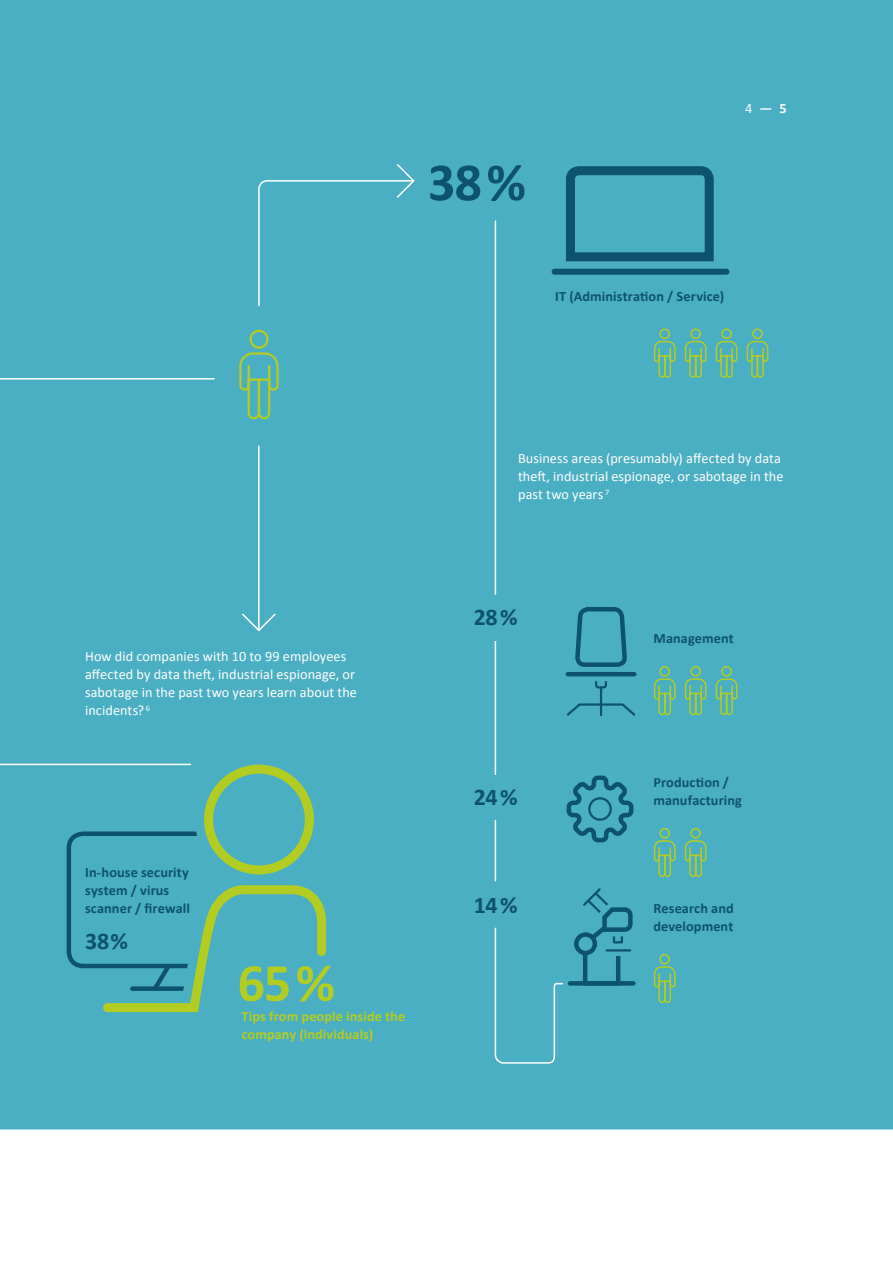
<style>
.page{position:relative;width:893px;height:1263px;background:#fff}
.page>*{position:absolute;margin:0;border:0;box-sizing:border-box;transform-origin:0 0}
.t1{font:700 54px "Calibri";color:#0d536e}
.t2{font:700 54px "Calibri";color:#b3cc22}
.t3{font:700 24px "Calibri";letter-spacing:-.015em;color:#0d536e}
.t4{font:14.25px/18px "Calibri";letter-spacing:.005em;color:#fff}
.t5{font:700 14.25px/18px "Calibri";letter-spacing:.01em;color:#0d536e}
.t6{font:700 14.25px/18px "Calibri";letter-spacing:.01em;color:#b3cc22}
.t7{font:700 14.25px "Calibri";color:#fff}
.s1{font-weight:400}
</style>
<div class="page">
<div style="left:0;top:0;width:893px;height:1129px;background:#4bafc4"></div>
<svg style="left:561px;top:162px;width:157px;height:104px;background:#3b98ae"></svg>
<div style="left:554px;top:269px;width:172px;height:6px;background:#0d536e"></div>
<svg style="left:564px;top:479px;width:73px;height:366px;background:#45a6bb"></svg>
<hr style="left:568px;top:672px;width:66px;height:4px;background:#0d536e">
<div style="left:570px;top:981px;width:63px;height:5px;background:#0d536e"></div>
<div style="left:574px;top:932px;width:23px;height:23px;border:4px solid #0d536e;border-radius:50%"></div>
<svg style="left:238px;top:329px;width:42px;height:91px;background:#60b4a2"></svg>
<svg style="left:653px;top:328px;width:23px;height:50px"></svg>
<svg style="left:684px;top:328px;width:23px;height:50px"></svg>
<svg style="left:715px;top:328px;width:23px;height:50px"></svg>
<svg style="left:746px;top:328px;width:23px;height:50px"></svg>
<svg style="left:653px;top:665px;width:23px;height:51px"></svg>
<svg style="left:684px;top:665px;width:23px;height:51px"></svg>
<svg style="left:715px;top:665px;width:23px;height:51px"></svg>
<svg style="left:653px;top:827px;width:23px;height:51px"></svg>
<svg style="left:684px;top:827px;width:23px;height:51px"></svg>
<svg style="left:653px;top:953px;width:23px;height:51px"></svg>
<svg style="left:494px;top:982px;width:70px;height:82px;background:#53b2c6"></svg>
<hr style="left:258px;top:446px;width:2px;height:184px;background:#fff">
<svg style="left:241px;top:612px;width:36px;height:20px"></svg>
<div style="left:257px;top:163px;width:159px;height:144px;background:#4bafc4"></div>
<hr style="left:0;top:378px;width:214px;height:2px;background:#fff">
<hr style="left:0;top:764px;width:191px;height:1px;background:#fff">
<div style="left:195px;top:756px;width:128px;height:127px;border:27px solid #4bafc4;border-radius:50%"></div>
<div style="left:81px;top:863px;width:268px;height:171px;background:#4bafc4"></div>
<div style="left:204px;top:765px;width:110px;height:109px;border:9px solid #b3cc22;border-radius:50%"></div>
<svg style="left:64px;top:829px;width:267px;height:187px;background:#51adb1"></svg>
<svg style="left:581px;top:886px;width:63px;height:102px;background:#3e9cb2"></svg>
<hr style="left:607px;top:949px;width:23px;height:2px;background:#0d536e">
<hr style="left:495px;top:928px;width:1px;height:126px;background:#fff">
<hr style="left:495px;top:820px;width:1px;height:61px;background:#fff">
<hr style="left:495px;top:640px;width:1px;height:134px;background:#fff">
<hr style="left:495px;top:221px;width:1px;height:373px;background:#fff">
<div style="left:469px;top:595px;width:53px;height:45px;background:#4bafc4"></div>
<h1 class="t1" style="left:428px;top:148px;width:99px">38 %</h1>
<p class="t7" style="left:745px;top:99px;width:43px"><span class="s1">4</span> — 5</p>
<p class="t5" style="left:555px;top:288px;width:170px">IT (Administration / Service)</p>
<p class="t4" style="left:85px;top:648px;width:274px">How did companies with 10 to 99 employees affected by data theft, industrial espionage, or sabotage in the past two years learn about the incidents? <sup>6</sup></p>
<p class="t5" style="left:85px;top:864px;width:106px">In-house security system / virus scanner / firewall</p>
<h2 class="t3" style="left:85px;top:926px;width:44px">38 %</h2>
<h1 class="t2" style="left:238px;top:948px;width:99px">65 %</h1>
<p class="t6" style="left:242px;top:1008px;width:165px">Tips from people inside the company (individuals)</p>
<p class="t4" style="left:518px;top:450px;width:267px">Business areas (presumably) affected by data theft, industrial espionage, or sabotage in the past two years <sup>7</sup></p>
<h2 class="t3" style="left:474px;top:602px;width:46px">28 %</h2>
<h2 class="t3" style="left:474px;top:781px;width:45px">24 %</h2>
<h2 class="t3" style="left:474px;top:889px;width:45px">14 %</h2>
<p class="t5" style="left:653px;top:630px;width:82px">Management</p>
<p class="t5" style="left:653px;top:774px;width:90px">Production / manufacturing</p>
<p class="t5" style="left:653px;top:900px;width:82px">Research and development</p>
</div>
